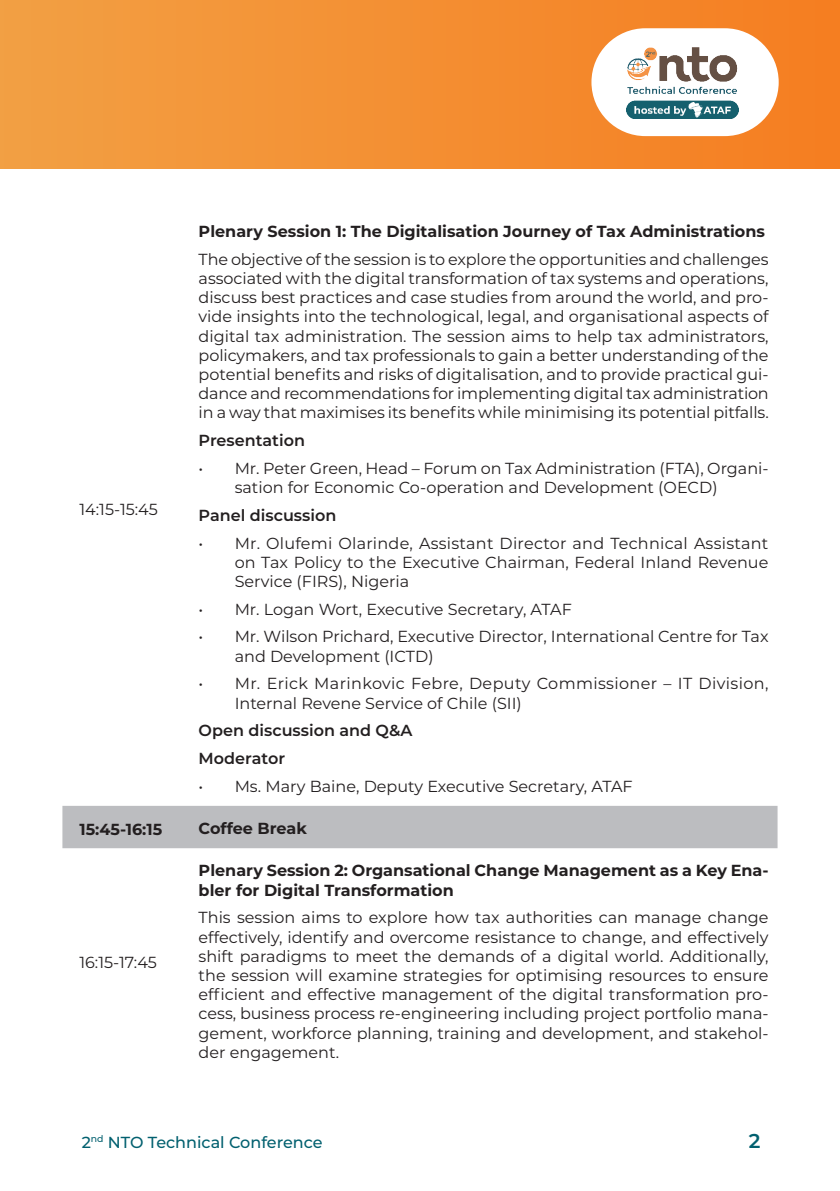
<style>
.page{position:relative;width:840px;height:1191px;background:#fff}
.page>*{position:absolute;margin:0;border:0;box-sizing:border-box;transform-origin:0 0}
.t1{font:600 20px "Montserrat";color:#02606f}
.t2{font:16px/19.2px "Montserrat";color:#231f20;text-align:justify}
.t3{font:700 16px/19.2px "Montserrat";color:#231f20}
.t4{font:600 16px "Montserrat";color:#231f20}
.t5{font:500 16px "Montserrat";color:#02606f}
</style>
<div class="page">
<div style="left:0;top:0;width:839px;height:168px;background:linear-gradient(to right,#f2a043,#f57e21)"></div>
<div style="left:62px;top:806px;width:715px;height:42px;background:#bcbdc0"></div>
<div style="left:591px;top:28px;width:187px;height:108px;background:#fff;border-radius:54px"></div>
<img style="left:626px;top:48px;width:111px;height:70px">
<p class="t2" style="left:79px;top:499px;width:80px">14:15-15:45</p>
<p class="t3" style="left:198px;top:221px;width:567px">Plenary Session 1: The Digitalisation Journey of Tax Administrations</p>
<p class="t2" style="left:198px;top:249px;width:571px">The objective of the session is to explore the opportunities and challenges associated with the digital transformation of tax systems and operations, discuss best practices and case studies from around the world, and pro&shy;vide insights into the technological, legal, and organisational aspects of digital tax administration. The session aims to help tax administrators, policymakers, and tax professionals to gain a better understanding of the potential benefits and risks of digitalisation, and to provide practical gui&shy;dance and recommendations for implementing digital tax administration in a way that maximises its benefits while minimising its potential pitfalls.</p>
<p class="t4" style="left:198px;top:429px;width:108px">Presentation</p>
<p class="t2" style="left:234px;top:458px;width:535px;text-indent:-36px">• Mr. Peter Green, Head – Forum on Tax Administration (FTA), Organi&shy;sation for Economic Co-operation and Development (OECD)</p>
<p class="t4" style="left:198px;top:504px;width:139px">Panel discussion</p>
<p class="t2" style="left:234px;top:533px;width:535px;text-indent:-36px">• Mr. Olufemi Olarinde, Assistant Director and Technical Assistant on Tax Policy to the Executive Chairman, Federal Inland Revenue Service (FIRS), Nigeria</p>
<p class="t2" style="left:198px;top:599px;width:374px">• Mr. Logan Wort, Executive Secretary, ATAF</p>
<p class="t2" style="left:234px;top:626px;width:535px;text-indent:-36px">• Mr. Wilson Prichard, Executive Director, International Centre for Tax and Development (ICTD)</p>
<p class="t2" style="left:234px;top:673px;width:535px;text-indent:-36px">• Mr. Erick Marinkovic Febre, Deputy Commissioner – IT Division,<br>Internal Revene Service of Chile (SII)</p>
<p class="t4" style="left:198px;top:719px;width:215px">Open discussion and Q&amp;A</p>
<p class="t4" style="left:198px;top:747px;width:88px">Moderator</p>
<p class="t2" style="left:198px;top:776px;width:435px">• Ms. Mary Baine, Deputy Executive Secretary, ATAF</p>
<p class="t3" style="left:79px;top:818px;width:84px">15:45-16:15</p>
<p class="t3" style="left:198px;top:818px;width:110px">Coffee Break</p>
<p class="t2" style="left:79px;top:952px;width:79px">16:15-17:45</p>
<p class="t3" style="left:198px;top:860px;width:571px">Plenary Session 2: Organsational Change Management as a Key Ena&shy;bler for Digital Transformation</p>
<p class="t2" style="left:198px;top:907px;width:571px">This session aims to explore how tax authorities can manage change effectively, identify and overcome resistance to change, and effectively shift paradigms to meet the demands of a digital world. Additionally, the session will examine strategies for optimising resources to ensure efficient and effective management of the digital transformation pro&shy;cess, business process re-engineering including project portfolio mana&shy;gement, workforce planning, training and development, and stakehol&shy;der engagement.</p>
<p class="t5" style="left:82px;top:1130px;width:242px">2<sup>nd</sup> NTO Technical Conference</p>
<p class="t1" style="left:748px;top:1126px;width:13px">2</p>
</div>
